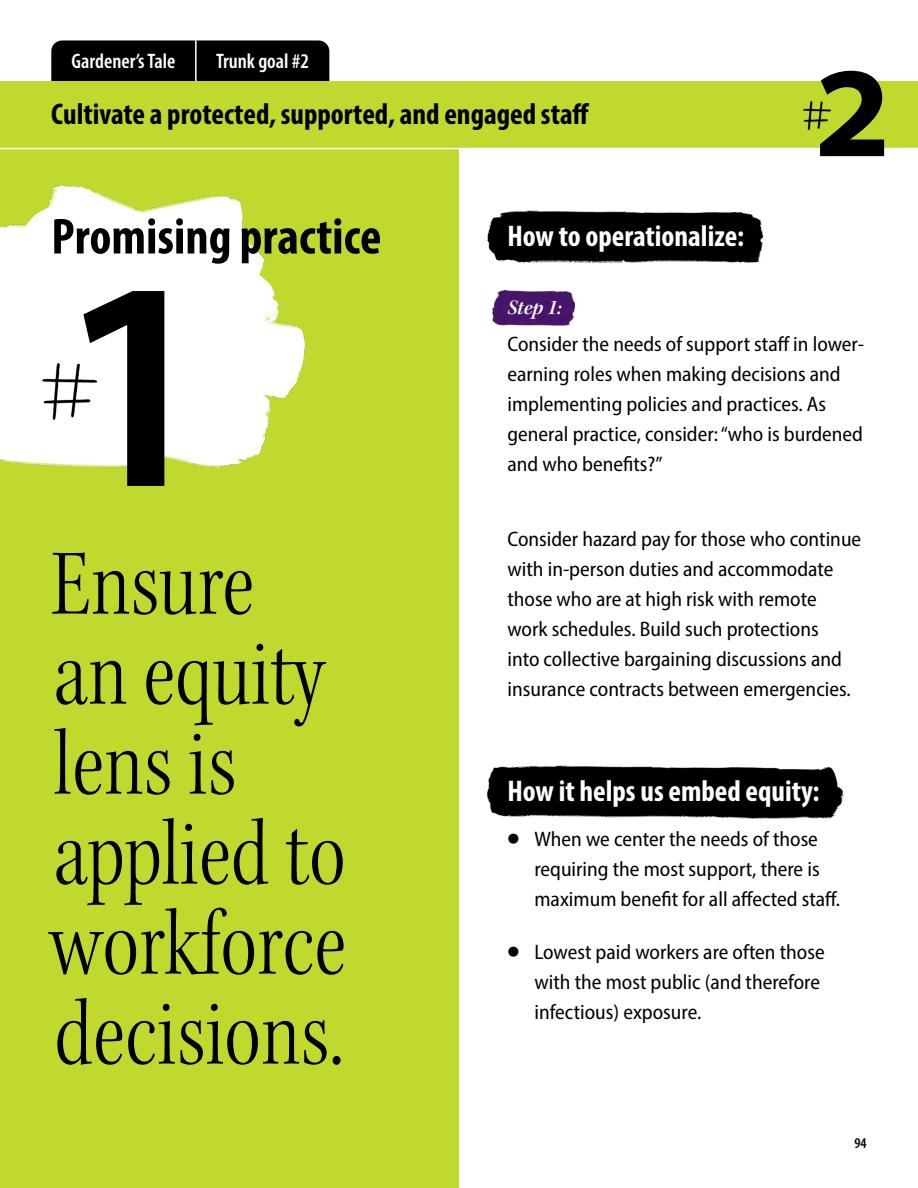
<style>
.page{position:relative;width:918px;height:1188px;background:#fff}
.page>*{position:absolute;margin:0;border:0;box-sizing:border-box;transform-origin:0 0}
.t1{font:600 semi-expanded 300px "Myriad Pro";color:#000}
.t2{font:700 semi-expanded 129px "Myriad Pro";color:#000}
.t3{font:97.5px/90px "Kepler Std Light Cn Subh";color:#000}
.t4{font:700 condensed 51px "Myriad Pro";color:#000}
.t5{font:700 condensed 30px "Myriad Pro";color:#000}
.t6{font:700 condensed 30px "Myriad Pro";color:#fff}
.t7{font:semi-condensed 21px/30px "Myriad Pro";color:#000}
.t8{font:600 condensed 21px "Myriad Pro";color:#fff}
.t9{font:21px "Kepler Std Semibold It Subh";color:#fff}
.t10{font:600 condensed 15px "Myriad Pro";color:#000}
.s1{font-family:"ABC Diatype";font-stretch:normal}
</style>
<div class="page">
<img style="left:492px;top:291px;width:82px;height:35px">
<img style="left:488px;top:210px;width:274px;height:54px">
<img style="left:488px;top:765px;width:355px;height:54px">
<div style="left:0;top:81px;width:918px;height:67px;background:#c1d82f"></div>
<div style="left:0;top:148px;width:459px;height:1040px;background:#c1d82f"></div>
<hr style="left:0;top:148px;width:918px;height:1px;background:#fff">
<img style="left:0;top:184px;width:305px;height:284px">
<div style="left:51px;top:40px;width:278px;height:41px;background:#000"></div>
<hr style="left:195px;top:40px;width:2px;height:41px;background:#fff">
<img style="left:804px;top:102px;width:27px;height:28px">
<img style="left:42px;top:363px;width:54px;height:56px">
<p class="t8" style="left:72px;top:48px;width:106px">Gardener’s Tale</p>
<h3 class="t5" style="left:51px;top:95px;width:540px">Cultivate a protected, supported, and engaged staff</h3>
<p class="t8" style="left:216px;top:48px;width:95px">Trunk goal #2</p>
<h3 class="t4" style="left:51px;top:205px;width:332px">Promising practice</h3>
<h3 class="t6" style="left:507px;top:217px;width:238px">How to operationalize:</h3>
<h2 class="t2" style="left:814px;top:27px;width:79px">2</h2>
<h1 class="t1" style="left:51px;top:191px;width:175px">1</h1>
<h3 class="t3" style="left:48px;top:540px;width:299px">Ensure an equity lens is applied to workforce decisions.</h3>
<p class="t9" style="left:507px;top:295px;width:56px">Step 1:</p>
<p class="t7" style="left:507px;top:329px;width:358px">Consider the needs of support staff in lower&shy;earning roles when making decisions and implementing policies and practices. As general practice, consider: “who is burdened and who benefits?”</p>
<p class="t7" style="left:507px;top:524px;width:355px">Consider hazard pay for those who continue with in-person duties and accommodate those who are at high risk with remote work schedules. Build such protections<br>into collective bargaining discussions and insurance contracts between emergencies.</p>
<h3 class="t6" style="left:507px;top:772px;width:313px">How it helps us embed equity:</h3>
<p class="t7" style="left:534px;top:824px;width:307px;text-indent:-27px"><span class="s1">́</span> When we center the needs of those requiring the most support, there is maximum benefit for all affected staff.</p>
<p class="t7" style="left:534px;top:936px;width:292px;text-indent:-27px"><span class="s1">́</span> Lowest paid workers are often those with the most public (and therefore infectious) exposure.</p>
<p class="t10" style="left:854px;top:1134px;width:14px">94</p>
</div>
